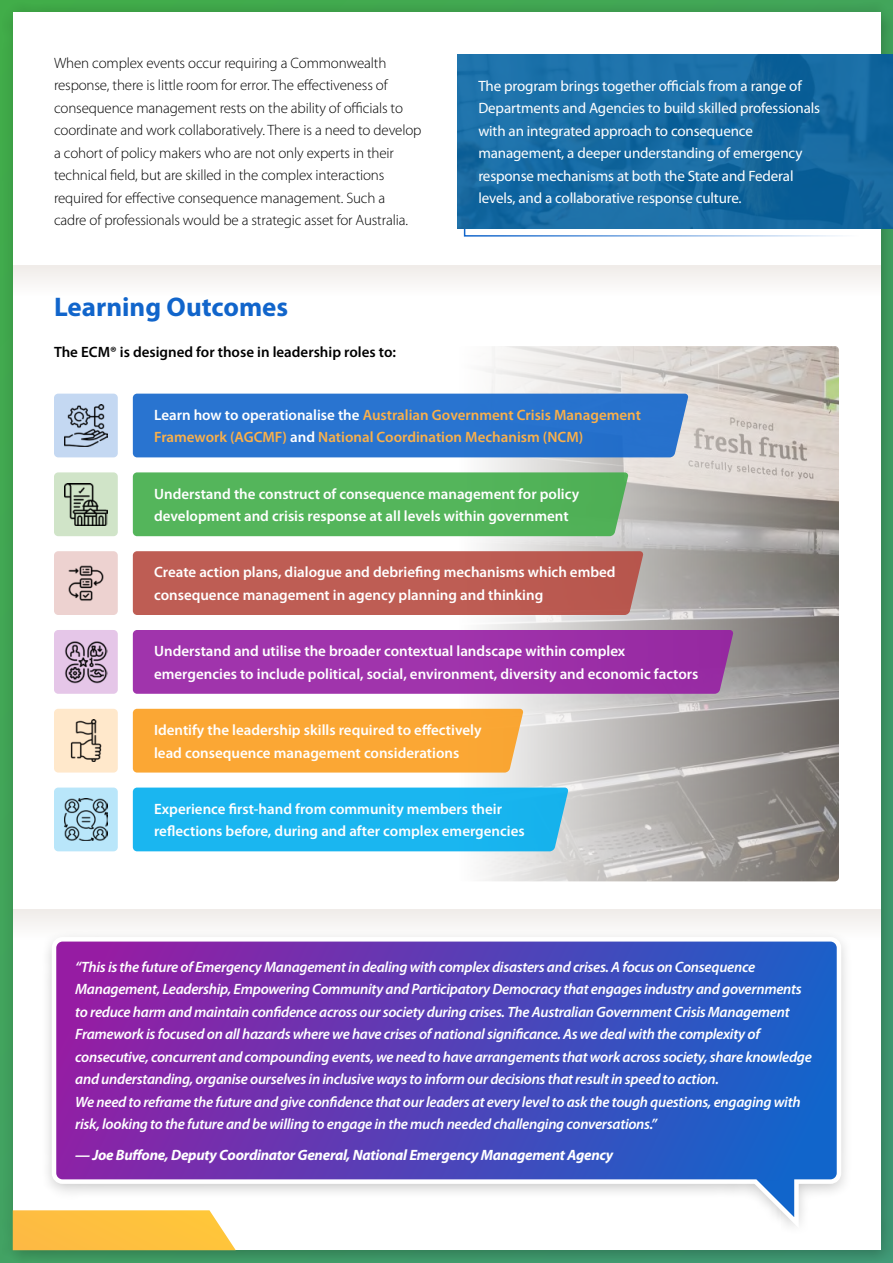
<style>
.page{position:relative;width:893px;height:1263px;background:#fff}
.page>*{position:absolute;margin:0;border:0;box-sizing:border-box;transform-origin:0 0}
.t1{font:700 27px "Myriad Pro";color:#1165cb}
.t2{font:italic 600 15px/22.5px "Myriad Pro";letter-spacing:-.02em;color:#fff}
.t3{font:600 15px/22.5px "Myriad Pro";color:#fff}
.t4{font:300 15px/22.5px "Myriad Pro";letter-spacing:-.01em;color:#000}
.t5{font:15px/22.5px "Myriad Pro";letter-spacing:-.01em;color:#fff}
.t6{font:600 15px/22.5px "Myriad Pro";color:#fbb049}
.t7{font:italic 700 15px "Myriad Pro";letter-spacing:-.02em;color:#fff}
.t8{font:600 15px "Myriad Pro";color:#000}
.s1{color:#fff}
</style>
<div class="page">
<div style="left:2px;top:2px;width:891px;height:1261px;background:#000;opacity:.25"></div>
<div style="left:13px;top:13px;width:867px;height:1237px;background:#fff"></div>
<img style="left:457px;top:346px;width:382px;height:535px">
<div style="left:133px;top:394px;width:555px;height:63px;background:#2974d0"></div>
<svg style="left:133px;top:630px;width:600px;height:64px;background:#9e33a9"></svg>
<div style="left:133px;top:472px;width:495px;height:64px;background:#54b55b"></div>
<div style="left:133px;top:709px;width:390px;height:63px;background:#fba734"></div>
<div style="left:133px;top:551px;width:510px;height:64px;background:#be5d54"></div>
<div style="left:133px;top:787px;width:435px;height:64px;background:#1ab6f0"></div>
<svg style="left:464px;top:228px;width:429px;height:9px"></svg>
<div style="left:13px;top:1210px;width:223px;height:40px;background:#febd41"></div>
<div style="left:13px;top:266px;width:867px;height:30px;background:#f7f5f3"></div>
<div style="left:13px;top:909px;width:867px;height:30px;background:#f5f2f0"></div>
<img style="left:457px;top:54px;width:436px;height:174px">
<div style="left:54px;top:394px;width:64px;height:63px;background:#c4d8f2;border-radius:4px"></div>
<img style="left:65px;top:404px;width:42px;height:43px">
<div style="left:54px;top:630px;width:64px;height:64px;background:#e5c6e8;border-radius:4px"></div>
<img style="left:65px;top:641px;width:42px;height:42px">
<div style="left:54px;top:472px;width:64px;height:64px;background:#d0e4c8;border-radius:4px"></div>
<img style="left:65px;top:483px;width:42px;height:43px">
<div style="left:54px;top:709px;width:64px;height:63px;background:#ffe8cb;border-radius:4px"></div>
<img style="left:70px;top:719px;width:32px;height:43px">
<div style="left:54px;top:551px;width:64px;height:64px;background:#edd2d0;border-radius:4px"></div>
<img style="left:68px;top:565px;width:36px;height:36px">
<div style="left:54px;top:787px;width:64px;height:64px;background:#b9e6fa;border-radius:4px"></div>
<img style="left:65px;top:798px;width:42px;height:43px">
<div style="left:40px;top:930px;width:813px;height:309px;background:#000;opacity:.25"></div>
<svg style="left:49px;top:935px;width:794px;height:298px"></svg>
<p class="t4" style="left:54px;top:52px;width:369px">When complex events occur requiring a Commonwealth response, there is little room for error. The effectiveness of consequence management rests on the ability of officials to coordinate and work collaboratively. There is a need to develop a cohort of policy makers who are not only experts in their technical field, but are skilled in the complex interactions required for effective consequence management. Such a cadre of professionals would be a strategic asset for Australia.</p>
<h1 class="t1" style="left:54px;top:289px;width:236px">Learning Outcomes</h1>
<p class="t8" style="left:54px;top:343px;width:344px">The ECM® is designed for those in leadership roles to:</p>
<p class="t5" style="left:478px;top:74px;width:343px">The program brings together officials from a range of Departments and Agencies to build skilled professionals with an integrated approach to consequence management, a deeper understanding of emergency response mechanisms at both the State and Federal levels, and a collaborative response culture.</p>
<p class="t6" style="left:154px;top:403px;width:488px"><span class="s1">Learn how to operationalise the</span> Australian Government Crisis Management<br>Framework (AGCMF) <span class="s1">and</span> National Coordination Mechanism (NCM)</p>
<p class="t3" style="left:154px;top:482px;width:427px">Understand the construct of consequence management for policy development and crisis response at all levels within government</p>
<p class="t3" style="left:154px;top:561px;width:463px">Create action plans, dialogue and debriefing mechanisms which embed consequence management in agency planning and thinking</p>
<p class="t3" style="left:154px;top:640px;width:546px">Understand and utilise the broader contextual landscape within complex emergencies to include political, social, environment, diversity and economic factors</p>
<p class="t3" style="left:154px;top:718px;width:329px">Identify the leadership skills required to effectively lead consequence management considerations</p>
<p class="t3" style="left:154px;top:797px;width:372px">Experience first-hand from community members their reflections before, during and after complex emergencies</p>
<p class="t2" style="left:75px;top:956px;width:738px">“This is the future of Emergency Management in dealing with complex disasters and crises. A focus on Consequence Management, Leadership, Empowering Community and Participatory Democracy that engages industry and governments to reduce harm and maintain confidence across our society during crises. The Australian Government Crisis Management Framework is focused on all hazards where we have crises of national significance. As we deal with the complexity of consecutive, concurrent and compounding events, we need to have arrangements that work across society, share knowledge and understanding, organise ourselves in inclusive ways to inform our decisions that result in speed to action.<br>We need to reframe the future and give confidence that our leaders at every level to ask the tough questions, engaging with risk, looking to the future and be willing to engage in the much needed challenging conversations.”</p>
<p class="t7" style="left:75px;top:1145px;width:540px">— Joe Buffone, Deputy Coordinator General, National Emergency Management Agency</p>
</div>
